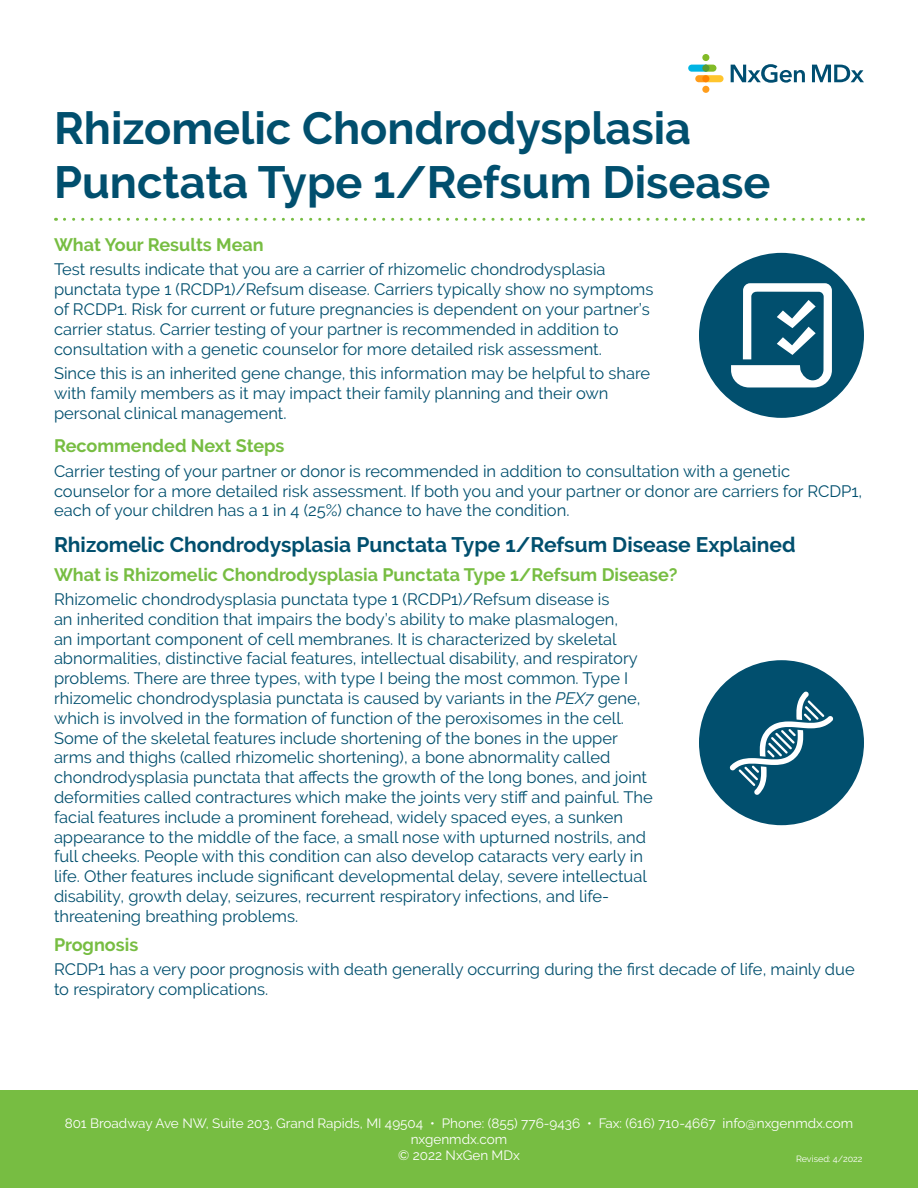
<style>
.page{position:relative;width:918px;height:1188px;background:#fff}
.page>*{position:absolute;margin:0;border:0;box-sizing:border-box;transform-origin:0 0}
.t1{font:700 45px/54px "Raleway";color:#014f6e}
.t2{font:700 21px "Raleway";color:#014f6e}
.t3{font:700 18px "Raleway";color:#77bd42}
.t4{font:16.5px/19.8px "Raleway";color:#014f6e}
.t5{font:13.5px/16.2px "Raleway";color:#fff;text-align:center}
.t6{font:9px "Raleway";color:#fff}
.s1{font-style:italic}
</style>
<div class="page">
<svg style="left:812px;top:65px;width:52px;height:17px"></svg>
<svg style="left:731px;top:64px;width:74px;height:19px"></svg>
<svg style="left:688px;top:65px;width:36px;height:17px"></svg>
<div style="left:702px;top:54px;width:7px;height:7px;background:#82bb27;border-radius:50%"></div>
<div style="left:702px;top:86px;width:7px;height:7px;background:#ff9d1b;border-radius:50%"></div>
<div style="left:702px;top:65px;width:7px;height:7px;background:#589b31;border-radius:50%"></div>
<div style="left:702px;top:75px;width:7px;height:7px;background:#ff8200;border-radius:50%"></div>
<div style="left:699px;top:660px;width:165px;height:165px;background:#014f6e;border-radius:50%"></div>
<svg style="left:730px;top:691px;width:103px;height:104px"></svg>
<div style="left:699px;top:253px;width:165px;height:165px;background:#014f6e;border-radius:50%"></div>
<svg style="left:731px;top:283px;width:101px;height:104px"></svg>
<svg style="left:64px;top:218px;width:799px;height:3px"></svg>
<div style="left:0;top:1091px;width:918px;height:97px;background:#77bd42"></div>
<p class="t1" style="left:54px;top:102px;width:718px">Rhizomelic Chondrodysplasia<br>Punctata Type 1/Refsum Disease</p>
<p class="t3" style="left:54px;top:234px;width:211px">What Your Results Mean</p>
<p class="t4" style="left:54px;top:260px;width:601px">Test results indicate that you are a carrier of rhizomelic chondrodysplasia punctata type 1 (RCDP1)/Refsum disease. Carriers typically show no symptoms of RCDP1. Risk for current or future pregnancies is dependent on your partner’s carrier status. Carrier testing of your partner is recommended in addition to consultation with a genetic counselor for more detailed risk assessment.</p>
<p class="t4" style="left:54px;top:363px;width:598px">Since this is an inherited gene change, this information may be helpful to share with family members as it may impact their family planning and their own personal clinical management.</p>
<p class="t3" style="left:54px;top:436px;width:232px">Recommended Next Steps</p>
<p class="t4" style="left:54px;top:461px;width:810px">Carrier testing of your partner or donor is recommended in addition to consultation with a genetic counselor for a more detailed risk assessment. If both you and your partner or donor are carriers for RCDP1, each of your children has a 1 in 4 (25%) chance to have the condition.</p>
<p class="t2" style="left:54px;top:532px;width:743px">Rhizomelic Chondrodysplasia Punctata Type 1/Refsum Disease Explained</p>
<p class="t3" style="left:54px;top:564px;width:625px">What is Rhizomelic Chondrodysplasia Punctata Type 1/Refsum Disease?</p>
<p class="t4" style="left:54px;top:589px;width:600px">Rhizomelic chondrodysplasia punctata type 1 (RCDP1)/Refsum disease is<br>an inherited condition that impairs the body’s ability to make plasmalogen,<br>an important component of cell membranes. It is characterized by skeletal abnormalities, distinctive facial features, intellectual disability, and respiratory problems. There are three types, with type I being the most common. Type I rhizomelic chondrodysplasia punctata is caused by variants in the <span class="s1">PEX7</span> gene, which is involved in the formation of function of the peroxisomes in the cell.<br>Some of the skeletal features include shortening of the bones in the upper arms and thighs (called rhizomelic shortening), a bone abnormality called chondrodysplasia punctata that affects the growth of the long bones, and joint deformities called contractures which make the joints very stiff and painful. The facial features include a prominent forehead, widely spaced eyes, a sunken appearance to the middle of the face, a small nose with upturned nostrils, and full cheeks. People with this condition can also develop cataracts very early in life. Other features include significant developmental delay, severe intellectual disability, growth delay, seizures, recurrent respiratory infections, and life&shy;threatening breathing problems.</p>
<p class="t3" style="left:54px;top:934px;width:86px">Prognosis</p>
<p class="t4" style="left:54px;top:959px;width:802px">RCDP1 has a very poor prognosis with death generally occurring during the first decade of life, mainly due to respiratory complications.</p>
<p class="t5" style="left:65px;top:1115px;width:790px">801 Broadway Ave NW, Suite 203, Grand Rapids, MI 49504 • Phone: (855) 776-9436 • Fax: (616) 710-4667 info@nxgenmdx.com nxgenmdx.com</p>
<p class="t5" style="left:398px;top:1147px;width:123px">© 2022 NxGen MDx</p>
<p class="t6" style="left:796px;top:1154px;width:68px">Revised: 4/2022</p>
</div>
